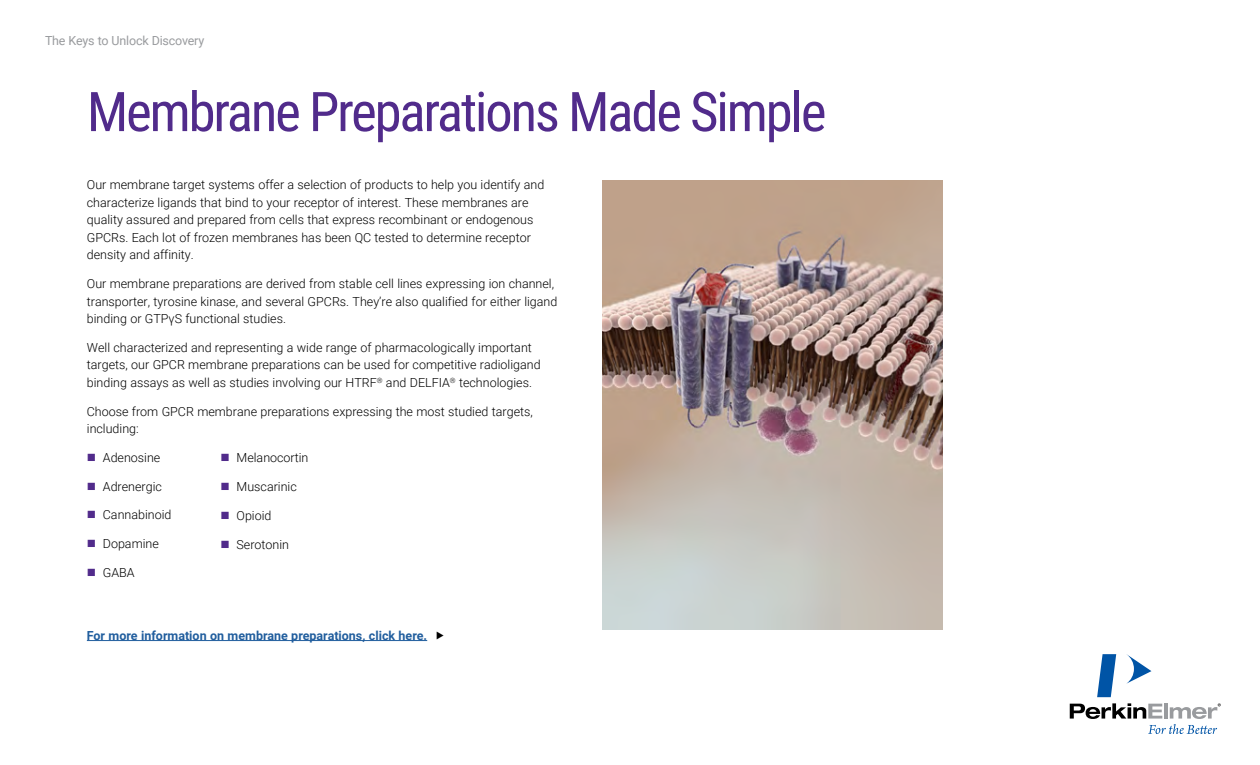
<style>
.page{position:relative;width:1260px;height:765px;background:#fff}
.page>*{position:absolute;margin:0;border:0;box-sizing:border-box;transform-origin:0 0}
.t1{font:54.75px "Roboto Condensed";letter-spacing:-.04em;color:#512b8b}
.t2{font:300 12.5px/17.5px "Roboto";color:#000}
.t3{font:700 12.5px "Roboto";color:#215e9e}
.t4{font:12.5px "Roboto";letter-spacing:-.015em;color:#999b9e}
.s1{color:#512b8b}
</style>
<div class="page">
<svg style="left:1127px;top:654px;width:24px;height:30px"></svg>
<svg style="left:1097px;top:654px;width:19px;height:43px"></svg>
<svg style="left:1070px;top:703px;width:151px;height:31px"></svg>
<hr style="left:87px;top:640px;width:340px;height:1px;background:#215e9e">
<img style="left:602px;top:180px;width:341px;height:450px">
<p class="t4" style="left:45px;top:32px;width:161px">The Keys to Unlock Discovery</p>
<h1 class="t1" style="left:87px;top:73px;width:741px">Membrane Preparations Made Simple</h1>
<p class="t2" style="left:87px;top:176px;width:459px">Our membrane target systems offer a selection of products to help you identify and characterize ligands that bind to your receptor of interest. These membranes are quality assured and prepared from cells that express recombinant or endogenous GPCRs. Each lot of frozen membranes has been QC tested to determine receptor density and affinity.</p>
<p class="t2" style="left:87px;top:274px;width:472px">Our membrane preparations are derived from stable cell lines expressing ion channel, transporter, tyrosine kinase, and several GPCRs. They’re also qualified for either ligand binding or GTPγS functional studies.</p>
<p class="t2" style="left:87px;top:338px;width:455px">Well characterized and representing a wide range of pharmacologically important targets, our GPCR membrane preparations can be used for competitive radioligand binding assays as well as studies involving our HTRF<sup>®</sup> and DELFIA<sup>®</sup> technologies.</p>
<p class="t2" style="left:87px;top:402px;width:448px">Choose from GPCR membrane preparations expressing the most studied targets, including:</p>
<p class="t2" style="left:87px;top:448px;width:75px"><span class="s1">■</span> Adenosine</p>
<p class="t2" style="left:87px;top:477px;width:77px"><span class="s1">■</span> Adrenergic</p>
<p class="t2" style="left:87px;top:506px;width:86px"><span class="s1">■</span> Cannabinoid</p>
<p class="t2" style="left:87px;top:534px;width:74px"><span class="s1">■</span> Dopamine</p>
<p class="t2" style="left:87px;top:563px;width:49px"><span class="s1">■</span> GABA</p>
<p class="t2" style="left:221px;top:449px;width:89px"><span class="s1">■</span> Melanocortin</p>
<p class="t2" style="left:221px;top:477px;width:78px"><span class="s1">■</span> Muscarinic</p>
<p class="t2" style="left:221px;top:506px;width:52px"><span class="s1">■</span> Opioid</p>
<p class="t2" style="left:221px;top:535px;width:70px"><span class="s1">■</span> Serotonin</p>
<p class="t3" style="left:87px;top:626px;width:342px">For more information on membrane preparations, click here.</p>
</div>
